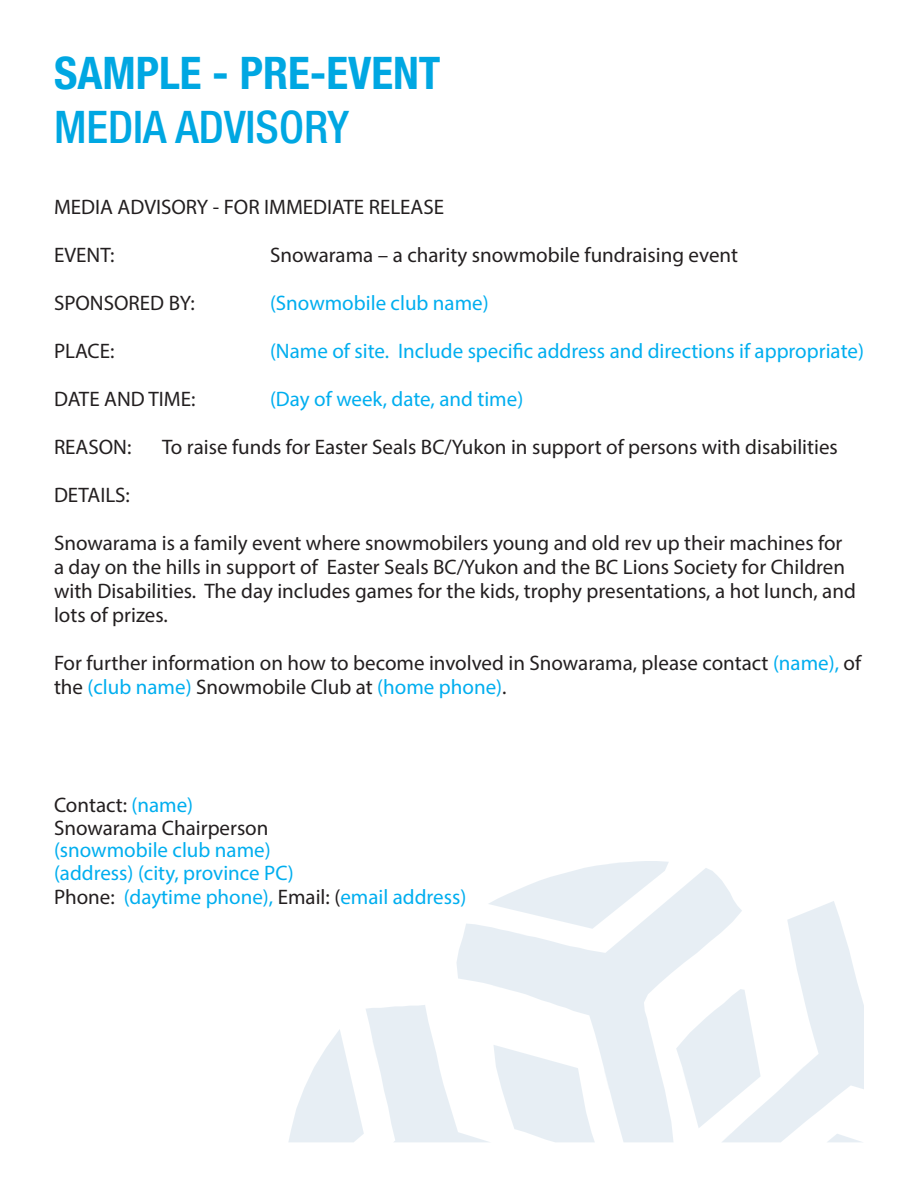
<style>
.page{position:relative;width:918px;height:1188px;background:#fff}
.page>*{position:absolute;margin:0;border:0;box-sizing:border-box;transform-origin:0 0}
.section_subheading{font:700 condensed 45px "Helvetica Neue";color:#00a7e2}
.section_subheading-2{font:500 condensed 45px "Helvetica Neue";color:#00a7e2}
.body_text{font:21px/24px "Myriad Pro";color:#231f20}
.body_text-2{font:21px "Myriad Pro";color:#00aeef}
.s1{color:#00aeef}
.s2{color:#231f20}
</style>
<div class="page">
<svg style="left:586px;top:861px;width:83px;height:7px"></svg>
<svg style="left:456px;top:868px;width:278px;height:274px;fill:#e7eef4"></svg>
<svg style="left:288px;top:1005px;width:307px;height:137px"></svg>
<svg style="left:676px;top:901px;width:188px;height:241px"></svg>
<p class="section_subheading" style="left:54px;top:46px;width:388px">SAMPLE - PRE-EVENT</p>
<p class="section_subheading-2" style="left:54px;top:100px;width:297px">MEDIA ADVISORY</p>
<p class="body_text" style="left:54px;top:194px;width:392px">MEDIA ADVISORY - FOR IMMEDIATE RELEASE</p>
<p class="body_text" style="left:54px;top:242px;width:62px">EVENT:</p>
<p class="body_text" style="left:270px;top:242px;width:470px">Snowarama – a charity snowmobile fundraising event</p>
<p class="body_text" style="left:54px;top:290px;width:142px">SPONSORED BY:</p>
<p class="body_text-2" style="left:270px;top:290px;width:220px">(Snowmobile club name)</p>
<p class="body_text" style="left:54px;top:338px;width:62px">PLACE:</p>
<p class="body_text-2" style="left:270px;top:338px;width:596px">(Name of site. Include specific address and directions if appropriate)</p>
<p class="body_text" style="left:54px;top:386px;width:143px">DATE AND TIME:</p>
<p class="body_text-2" style="left:270px;top:386px;width:255px">(Day of week, date, and time)</p>
<p class="body_text" style="left:54px;top:434px;width:79px">REASON:</p>
<p class="body_text" style="left:162px;top:434px;width:677px">To raise funds for Easter Seals BC/Yukon in support of persons with disabilities</p>
<p class="body_text" style="left:54px;top:482px;width:77px">DETAILS:</p>
<p class="body_text" style="left:54px;top:530px;width:803px">Snowarama is a family event where snowmobilers young and old rev up their machines for a day on the hills in support of Easter Seals BC/Yukon and the BC Lions Society for Children with Disabilities. The day includes games for the kids, trophy presentations, a hot lunch, and lots of prizes.</p>
<p class="body_text" style="left:54px;top:650px;width:809px">For further information on how to become involved in Snowarama, please contact <span class="s1">(name),</span> of the <span class="s1">(club name)</span> Snowmobile Club at <span class="s1">(home phone)</span>.</p>
<p class="body_text" style="left:54px;top:793px;width:141px">Contact: <span class="s1">(name)</span></p>
<p class="body_text" style="left:54px;top:815px;width:216px">Snowarama Chairperson</p>
<p class="body_text-2" style="left:54px;top:837px;width:218px">(snowmobile club name)</p>
<p class="body_text-2" style="left:54px;top:860px;width:241px">(address) (city, province PC)</p>
<p class="body_text-2" style="left:54px;top:884px;width:414px"><span class="s2">Phone:</span> (daytime phone), <span class="s2">Email: (</span>email address)</p>
</div>
